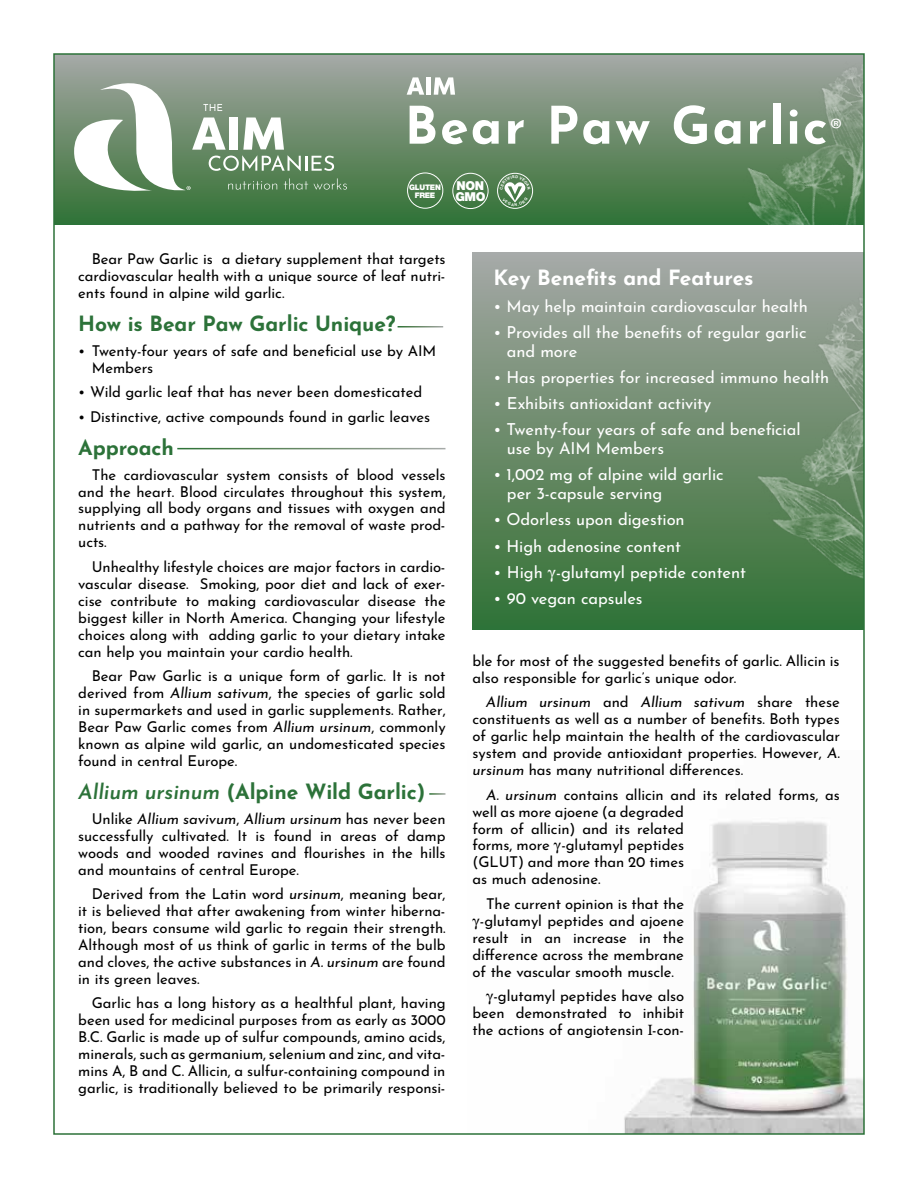
<style>
.page{position:relative;width:918px;height:1188px;background:#fff}
.page>*{position:absolute;margin:0;border:0;box-sizing:border-box;transform-origin:0 0}
.t1{font:700 51.6px "Josefin Sans";letter-spacing:.04em;color:#fff}
.t2{font:700 21px "Josefin Sans";letter-spacing:-.005em;color:#2c7239}
.t3{font:700 21px "Josefin Sans";letter-spacing:-.005em;color:#fff}
.t4{font:100 16.5px/18.8px "Josefin Sans";letter-spacing:-.005em;color:#fff}
.t5{font:100 14.85px/17px "Josefin Sans";letter-spacing:-.005em;color:#000;text-align:justify}
.t6{font:900 12.3px/10.8px "Helvetica Neue LT Std";letter-spacing:-.03em;color:#fff}
.t7{font:900 7.65px/7.6px "Helvetica Neue LT Std";letter-spacing:-.03em;color:#fff;text-align:center}
.s1{font-family:"Myriad Pro";font-weight:400;font-size:30px}
.s2{font-weight:400;font-style:italic}
.s3{font-weight:100;font-style:italic}
</style>
<div class="page">
<div style="left:54px;top:54px;width:810px;height:171px;background:linear-gradient(to bottom,#a6a7a4,#327134)"></div>
<img style="left:624px;top:821px;width:238px;height:311px">
<div style="left:472px;top:253px;width:392px;height:377px;background:linear-gradient(to bottom,#a6a7a4,#317133)"></div>
<svg style="left:74px;top:83px;width:273px;height:108px"></svg>
<svg style="left:429px;top:793px;width:17px;height:2px"></svg>
<img style="left:727px;top:261px;width:135px;height:327px">
<img style="left:708px;top:56px;width:154px;height:169px">
<svg style="left:407px;top:77px;width:17px;height:18px"></svg>
<div style="left:426px;top:77px;width:5px;height:18px;background:#fff"></div>
<svg style="left:434px;top:77px;width:21px;height:18px"></svg>
<div style="left:407px;top:173px;width:36px;height:36px;border:1px solid #fff;border-radius:50%"></div>
<div style="left:452px;top:173px;width:36px;height:36px;border:1px solid #fff;border-radius:50%"></div>
<div style="left:497px;top:173px;width:36px;height:36px;border:1px solid #fff;border-radius:50%"></div>
<svg style="left:648px;top:1024px;width:4px;height:11px"></svg>
<svg style="left:548px;top:570px;width:8px;height:12px"></svg>
<svg style="left:500px;top:175px;width:30px;height:31px"></svg>
<h1 class="t1" style="left:405px;top:80px;width:439px">Bear Paw Garlic<span class="s1">®</span></h1>
<p class="t7" style="left:409px;top:183px;width:33px">GLUTEN<br>FREE</p>
<p class="t6" style="left:455px;top:180px;width:32px">NON<br>GMO</p>
<p class="t5" style="left:78px;top:249px;width:369px;text-indent:14px">Bear Paw Garlic is a dietary supplement that targets cardiovascular health with a unique source of leaf nutri&shy;ents found in alpine wild garlic.</p>
<h2 class="t2" style="left:78px;top:305px;width:319px">How is Bear Paw Garlic Unique?</h2>
<p class="t5" style="left:92px;top:341px;width:346px;text-indent:-14px">• Twenty-four years of safe and beneficial use by AIM<br>Members</p>
<p class="t5" style="left:78px;top:382px;width:345px">• Wild garlic leaf that has never been domesticated</p>
<p class="t5" style="left:78px;top:407px;width:354px">• Distinctive, active compounds found in garlic leaves</p>
<h2 class="t2" style="left:78px;top:429px;width:97px">Approach</h2>
<p class="t5" style="left:78px;top:465px;width:369px;text-indent:14px">The cardiovascular system consists of blood vessels and the heart. Blood circulates throughout this system, supplying all body organs and tissues with oxygen and nutrients and a pathway for the removal of waste prod&shy;ucts.</p>
<p class="t5" style="left:78px;top:557px;width:369px;text-indent:13px">Unhealthy lifestyle choices are major factors in cardio&shy;vascular disease. Smoking, poor diet and lack of exer&shy;cise contribute to making cardiovascular disease the biggest killer in North America. Changing your lifestyle choices along with adding garlic to your dietary intake can help you maintain your cardio health.</p>
<p class="t5" style="left:78px;top:666px;width:369px;text-indent:13px">Bear Paw Garlic is a unique form of garlic. It is not derived from <span class="s2">Allium sativum</span>, the species of garlic sold in supermarkets and used in garlic supplements. Rather, Bear Paw Garlic comes from <span class="s2">Allium ursinum</span>, commonly known as alpine wild garlic, an undomesticated species found in central Europe.</p>
<h2 class="t2" style="left:78px;top:773px;width:348px"><span class="s3">Allium ursinum</span> (Alpine Wild Garlic)</h2>
<p class="t5" style="left:78px;top:809px;width:369px;text-indent:14px">Unlike <span class="s2">Allium savivum</span>, <span class="s2">Allium ursinum</span> has never been successfully cultivated. It is found in areas of damp woods and wooded ravines and flourishes in the hills and mountains of central Europe.</p>
<p class="t5" style="left:78px;top:884px;width:369px;text-indent:13px">Derived from the Latin word <span class="s2">ursinum</span>, meaning bear, it is believed that after awakening from winter hiberna&shy;tion, bears consume wild garlic to regain their strength.<br>Although most of us think of garlic in terms of the bulb and cloves, the active substances in <span class="s2">A. ursinum</span> are found in its green leaves.</p>
<p class="t5" style="left:78px;top:993px;width:369px;text-indent:13px">Garlic has a long history as a healthful plant, having been used for medicinal purposes from as early as 3000<br>B.C. Garlic is made up of sulfur compounds, amino acids, minerals, such as germanium, selenium and zinc, and vita&shy;mins A, B and C. Allicin, a sulfur-containing compound in garlic, is traditionally believed to be primarily responsi-</p>
<h2 class="t3" style="left:494px;top:259px;width:262px">Key Benefits and Features</h2>
<p class="t4" style="left:494px;top:295px;width:316px">• May help maintain cardiovascular health</p>
<p class="t4" style="left:507px;top:321px;width:301px;text-indent:-13px">• Provides all the benefits of regular garlic and more</p>
<p class="t4" style="left:494px;top:366px;width:337px">• Has properties for increased immuno health</p>
<p class="t4" style="left:494px;top:393px;width:219px">• Exhibits antioxidant activity</p>
<p class="t4" style="left:507px;top:419px;width:295px;text-indent:-13px">• Twenty-four years of safe and beneficial use by AIM Members</p>
<p class="t4" style="left:507px;top:464px;width:218px;text-indent:-14px">• 1,002 mg of alpine wild garlic per 3-capsule serving</p>
<p class="t4" style="left:494px;top:509px;width:193px">• Odorless upon digestion</p>
<p class="t4" style="left:494px;top:535px;width:189px">• High adenosine content</p>
<p class="t4" style="left:494px;top:561px;width:254px">• High -glutamyl peptide content</p>
<p class="t4" style="left:493px;top:588px;width:151px">• 90 vegan capsules</p>
<p class="t5" style="left:472px;top:651px;width:369px">ble for most of the suggested benefits of garlic. Allicin is also responsible for garlic’s unique odor.</p>
<p class="t5" style="left:473px;top:693px;width:369px;text-indent:13px"><span class="s2">Allium ursinum</span> and <span class="s2">Allium sativum</span> share these constituents as well as a number of benefits. Both types of garlic help maintain the health of the cardiovascular system and provide antioxidant properties. However, <span class="s2">A. ursinum</span> has many nutritional differences.</p>
<p class="t5" style="left:473px;top:785px;width:369px;text-align:left;text-indent:13px"><span class="s2">A. ursinum</span> contains allicin and its related forms, as well as more ajoene (a degraded<br>form of allicin) and its related<br>forms, more -glutamyl peptides<br>(GLUT) and more than 20 times<br>as much adenosine.</p>
<p class="t5" style="left:486px;top:894px;width:200px">The current opinion is that the</p>
<p class="t5" style="left:480px;top:911px;width:206px">-glutamyl peptides and ajoene</p>
<p class="t5" style="left:473px;top:928px;width:213px">result in an increase in the</p>
<p class="t5" style="left:473px;top:945px;width:213px">difference across the membrane</p>
<p class="t5" style="left:473px;top:962px;width:203px">of the vascular smooth muscle.</p>
<p class="t5" style="left:473px;top:986px;width:213px;text-indent:21px">-glutamyl peptides have also been demonstrated to inhibit the actions of angiotensin -con-</p>
</div>
